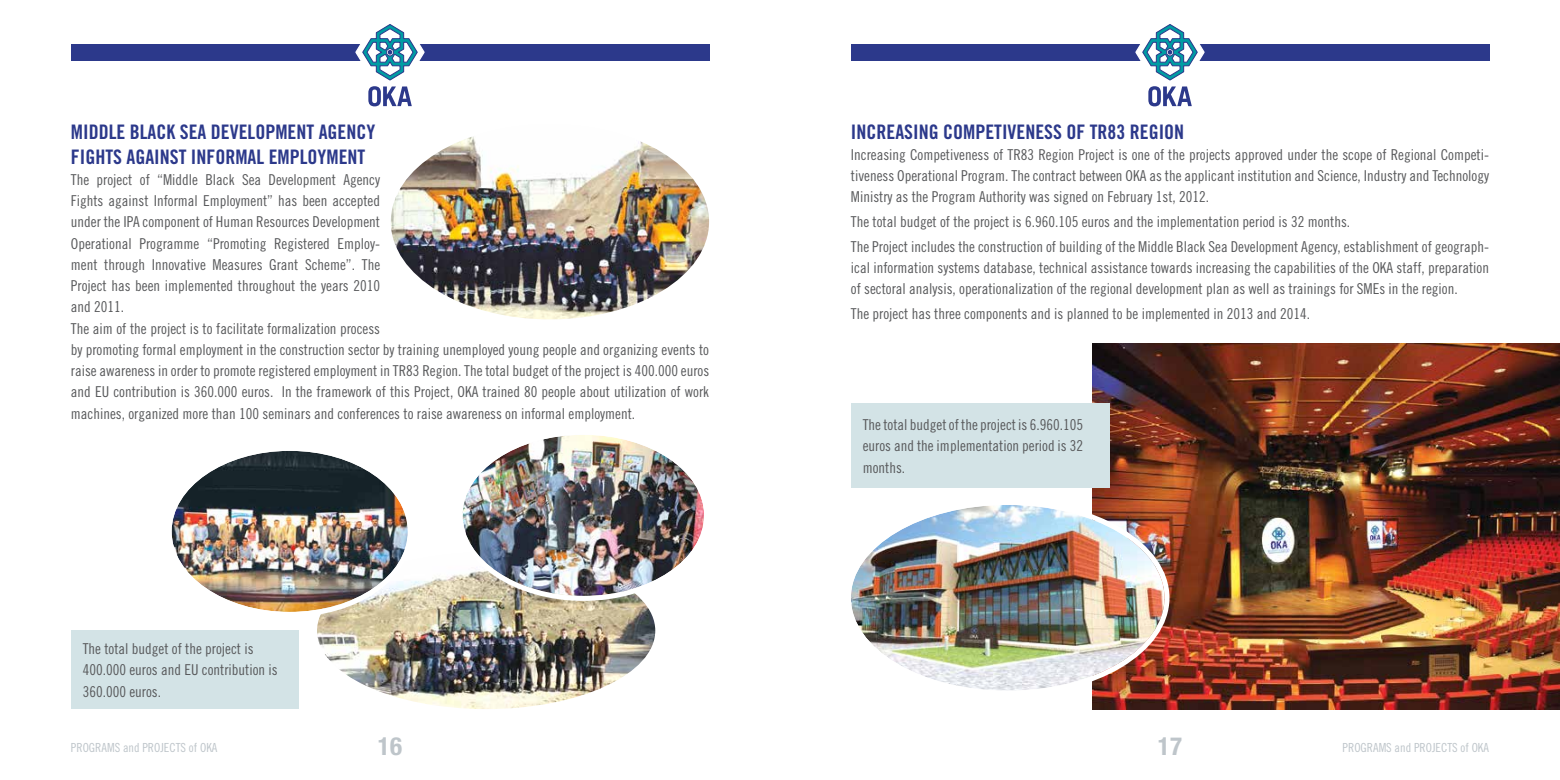
<style>
.page{position:relative;width:1560px;height:780px;background:#fff}
.page>*{position:absolute;margin:0;border:0;box-sizing:border-box;transform-origin:0 0}
.t1{font:700 condensed 25px "Helvetica Neue LT Std";color:#bec5ca}
.t2{font:20px/25px "Trade Gothic LT Std Bd Cn 20";color:#2c398b}
.t3{font:15px/21.2px "Trade Gothic LT Std Cn 18";color:#58595b}
.t4{font:12.5px "Trade Gothic LT Std Cn 18";color:#bec5ca}
</style>
<div class="page">
<div style="left:71px;top:44px;width:638px;height:16px;background:#2c398b"></div>
<svg style="left:354px;top:24px;width:71px;height:82px"></svg>
<div style="left:850px;top:44px;width:638px;height:16px;background:#2c398b"></div>
<svg style="left:1134px;top:24px;width:71px;height:82px"></svg>
<img style="left:391px;top:136px;width:318px;height:183px">
<img style="left:1092px;top:344px;width:467px;height:365px">
<img style="left:851px;top:505px;width:313px;height:185px">
<div style="left:845px;top:500px;width:324px;height:195px;border:5px solid #fff;border-radius:50%"></div>
<div style="left:850px;top:403px;width:259px;height:85px;background:#d3e3e6"></div>
<img style="left:317px;top:574px;width:338px;height:135px">
<img style="left:462px;top:436px;width:241px;height:160px">
<div style="left:457px;top:430px;width:252px;height:171px;border:5px solid #fff;border-radius:50%"></div>
<img style="left:173px;top:452px;width:235px;height:160px">
<div style="left:167px;top:446px;width:246px;height:171px;border:5px solid #fff;border-radius:50%"></div>
<div style="left:71px;top:630px;width:227px;height:79px;background:#d3e3e6"></div>
<h2 class="t2" style="left:71px;top:119px;width:306px">MIDDLE BLACK SEA DEVELOPMENT AGENCY<br>FIGHTS AGAINST INFORMAL EMPLOYMENT</h2>
<p class="t3" style="left:71px;top:169px;width:639px">The project of “Middle Black Sea Development Agency<br>Fights against Informal Employment” has been accepted<br>under the IPA component of Human Resources Development<br>Operational Programme “Promoting Registered Employ-<br>ment through Innovative Measures Grant Scheme”. The<br>Project has been implemented throughout the years 2010<br>and 2011.<br>The aim of the project is to facilitate formalization process<br>by promoting formal employment in the construction sector by training unemployed young people and organizing events to raise awareness in order to promote registered employment in TR83 Region. The total budget of the project is 400.000 euros and EU contribution is 360.000 euros. In the framework of this Project, OKA trained 80 people about utilization of work machines, organized more than 100 seminars and conferences to raise awareness on informal employment.</p>
<p class="t3" style="left:83px;top:638px;width:196px">The total budget of the project is<br>400.000 euros and EU contribution is<br>360.000 euros.</p>
<h2 class="t2" style="left:850px;top:119px;width:335px">INCREASING COMPETIVENESS OF TR83 REGION</h2>
<p class="t3" style="left:850px;top:144px;width:639px;text-align:justify">Increasing Competiveness of TR83 Region Project is one of the projects approved under the scope of Regional Competi&shy;tiveness Operational Program. The contract between OKA as the applicant institution and Science, Industry and Technology Ministry as the Program Authority was signed on February 1st, 2012.</p>
<p class="t3" style="left:850px;top:209px;width:639px;line-height:24.8px">The total budget of the project is 6.960.105 euros and the implementation period is 32 months.<br>The Project includes the construction of building of the Middle Black Sea Development Agency, establishment of geograph-</p>
<p class="t3" style="left:850px;top:257px;width:639px">ical information systems database, technical assistance towards increasing the capabilities of the OKA staff, preparation of sectoral analysis, operationalization of the regional development plan as well as trainings for SMEs in the region.</p>
<p class="t3" style="left:850px;top:303px;width:460px">The project has three components and is planned to be implemented in 2013 and 2014.</p>
<p class="t3" style="left:862px;top:414px;width:222px;text-align:justify">The total budget of the project is 6.960.105 euros and the implementation period is 32 months.</p>
<p class="t4" style="left:71px;top:739px;width:148px">PROGRAMS and PROJECTS of OKA</p>
<h1 class="t1" style="left:378px;top:731px;width:26px">16</h1>
<h1 class="t1" style="left:1157px;top:731px;width:26px">17</h1>
<p class="t4" style="left:1342px;top:739px;width:148px">PROGRAMS and PROJECTS of OKA</p>
</div>
